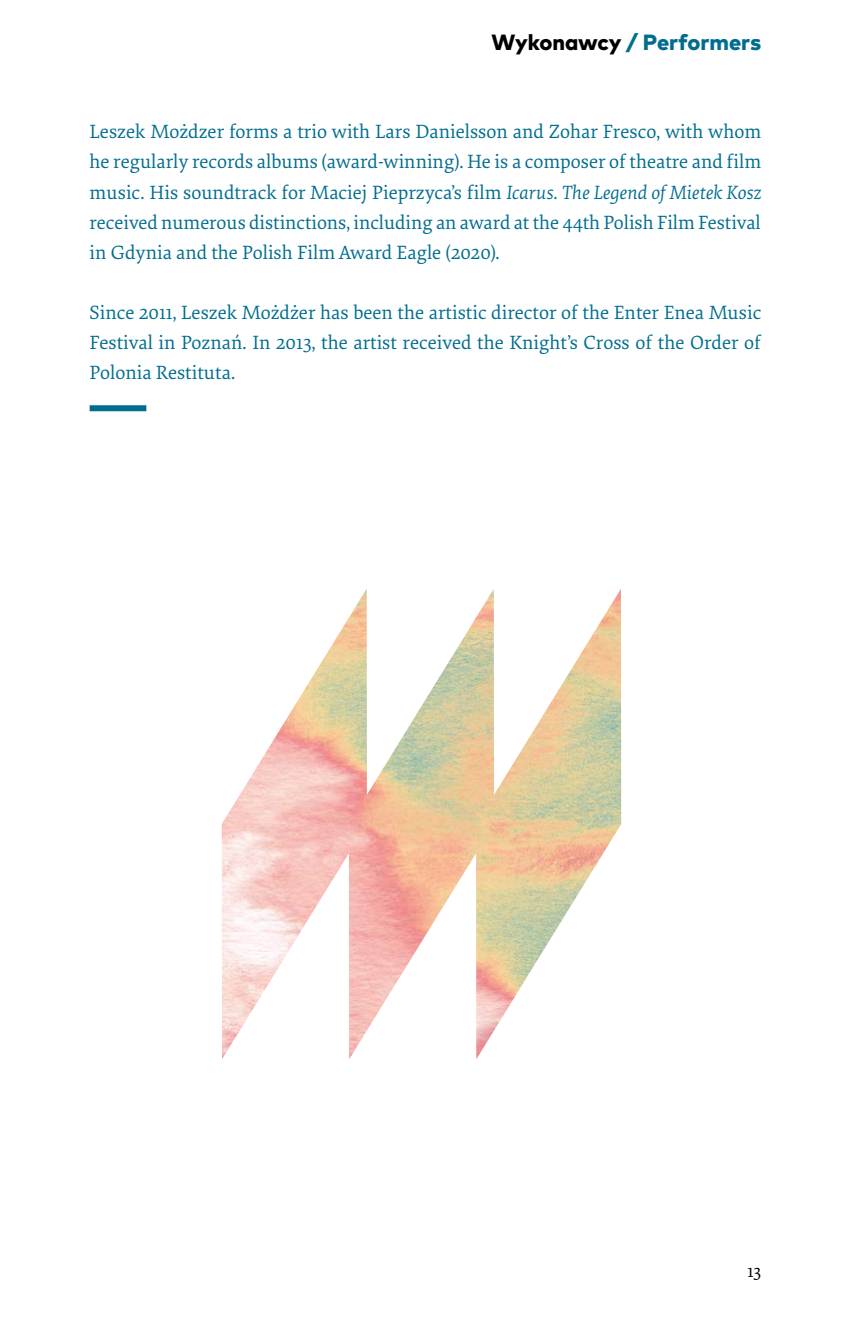
<style>
.page{position:relative;width:851px;height:1333px;background:#fff}
.page>*{position:absolute;margin:0;border:0;box-sizing:border-box;transform-origin:0 0}
.t1{font:800 22px "Mark OT";color:#006d8f}
.t2{font:20px/30px "Elena Basic";color:#006d8f;text-align:justify}
.t3{font:18px "Elena Basic";color:#000}
.s1{color:#000}
.s2{font-style:italic}
</style>
<div class="page">
<div style="left:90px;top:405px;width:56px;height:6px;background:#006d8f"></div>
<img style="left:222px;top:589px;width:399px;height:470px">
<p class="t1" style="left:491px;top:28px;width:271px"><span class="s1">Wykonawcy</span> / Performers</p>
<p class="t2" style="left:90px;top:116px;width:673px">Leszek Możdzer forms a trio with Lars Danielsson and Zohar Fresco, with whom he regularly records albums (award-winning). He is a composer of theatre and film music. His soundtrack for Maciej Pieprzyca’s film <span class="s2">Icarus. The Legend of Mietek Kosz </span>received numerous distinctions, including an award at the 44th Polish Film Festival in Gdynia and the Polish Film Award Eagle (2020).</p>
<p class="t2" style="left:90px;top:296px;width:673px">Since 2011, Leszek Możdżer has been the artistic director of the Enter Enea Music Festival in Poznań. In 2013, the artist received the Knight’s Cross of the Order of Polonia Restituta.</p>
<p class="t3" style="left:747px;top:1258px;width:15px">13</p>
</div>
